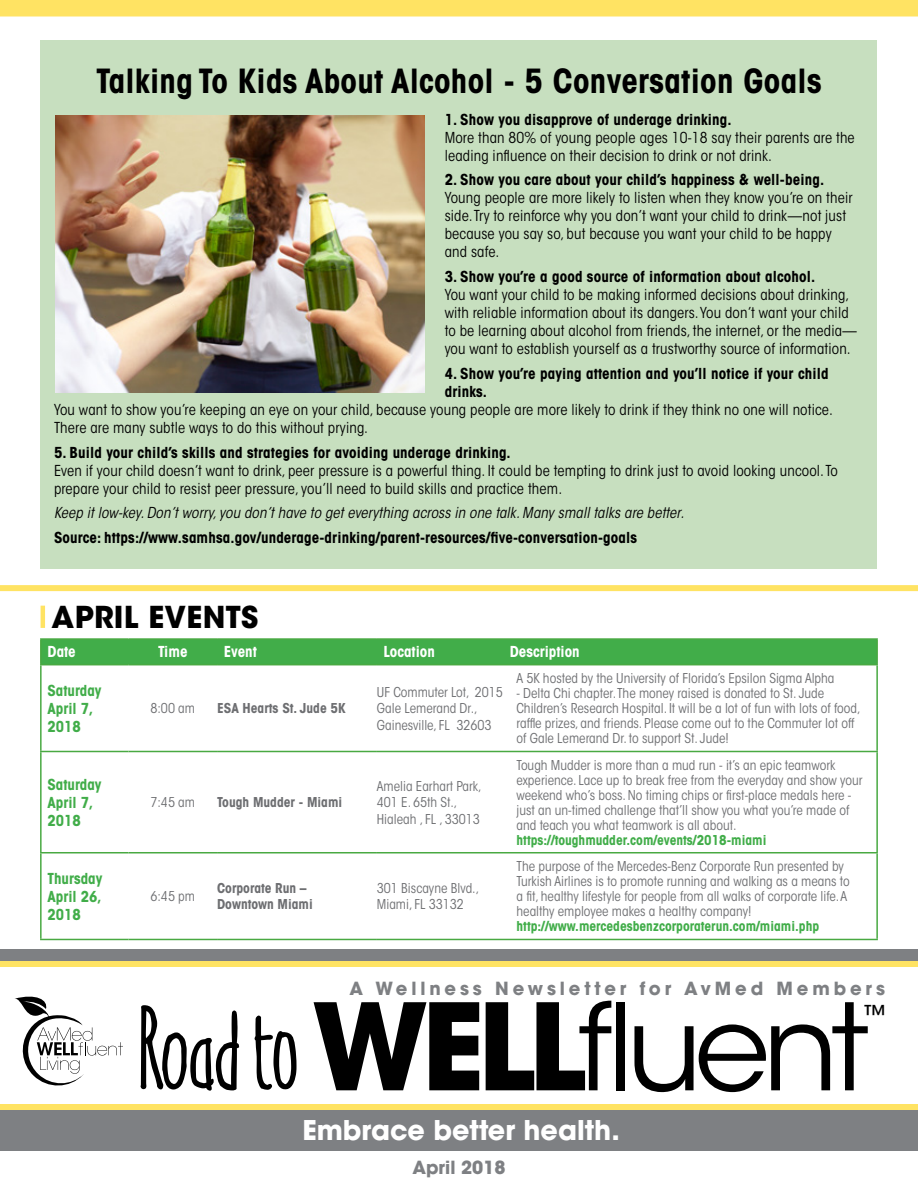
<style>
.page{position:relative;width:918px;height:1188px;background:#fff}
.page>*{position:absolute;margin:0;border:0;box-sizing:border-box;transform-origin:0 0}
.t1{font:109.5px "Amatic Mod Bold ON Ept TWO";color:#000}
.t2{font:700 condensed 33px "ITC Avant Garde Std";letter-spacing:.01em;color:#000}
.t3{font:700 30px "ITC Avant Garde Std";letter-spacing:.01em;color:#000}
.t4{font:700 27px "ITC Avant Garde Std";color:#fff}
.t5{font:500 23.1px "ITC Avant Garde Std";color:#000}
.t6{font:700 18px "ITC Avant Garde Std";letter-spacing:.215em;color:#7e8083}
.t7{font:700 18px "ITC Avant Garde Std";color:#7e8083}
.t8{font:condensed 15px/18px "ITC Avant Garde Std";letter-spacing:.01em;color:#000}
.t9{font:700 condensed 15px/18px "ITC Avant Garde Std";letter-spacing:.01em;color:#000}
.t10{font:italic condensed 15px "ITC Avant Garde Std";letter-spacing:.01em;color:#000}
.t11{font:700 condensed 15px/18px "ITC Avant Garde Std";color:#41ad49}
.t12{font:700 condensed 15px "ITC Avant Garde Std";color:#fff}
.t13{font:condensed 13.5px/15px "ITC Avant Garde Std";color:#6d6e71}
.t14{font:700 condensed 13.5px "ITC Avant Garde Std";color:#41ad49}
.t15{font:700 condensed 13.5px/16.5px "ITC Avant Garde Std";color:#6d6e71}
.s1{font-family:"ITC Avant Garde Std";font-weight:700;font-size:119.1px}
.s2{font-family:"ITC Avant Garde Std";font-size:119.1px}
</style>
<div class="page">
<div style="left:0;top:0;width:918px;height:16px;background:#ffe363"></div>
<div style="left:0;top:585px;width:918px;height:6px;background:#ffe363"></div>
<hr style="left:41px;top:606px;width:4px;height:22px;background:#ffe363">
<div style="left:42px;top:640px;width:834px;height:24px;background:#41ad49"></div>
<hr style="left:40px;top:638px;width:89px;height:2px;background:#49a942">
<hr style="left:40px;top:640px;width:2px;height:24px;background:#49a942">
<hr style="left:129px;top:638px;width:88px;height:2px;background:#49a942">
<hr style="left:217px;top:638px;width:160px;height:2px;background:#49a942">
<hr style="left:377px;top:638px;width:126px;height:2px;background:#49a942">
<hr style="left:503px;top:638px;width:375px;height:2px;background:#49a942">
<hr style="left:876px;top:640px;width:2px;height:24px;background:#49a942">
<hr style="left:40px;top:664px;width:89px;height:1px;background:#49a942">
<hr style="left:40px;top:665px;width:2px;height:86px;background:#49a942">
<hr style="left:129px;top:664px;width:88px;height:1px;background:#49a942">
<hr style="left:217px;top:664px;width:160px;height:1px;background:#49a942">
<hr style="left:377px;top:664px;width:126px;height:1px;background:#49a942">
<hr style="left:503px;top:664px;width:375px;height:1px;background:#49a942">
<hr style="left:876px;top:665px;width:2px;height:86px;background:#49a942">
<hr style="left:40px;top:751px;width:89px;height:1px;background:#49a942">
<hr style="left:40px;top:752px;width:2px;height:100px;background:#49a942">
<hr style="left:129px;top:751px;width:88px;height:1px;background:#49a942">
<hr style="left:217px;top:751px;width:160px;height:1px;background:#49a942">
<hr style="left:377px;top:751px;width:126px;height:1px;background:#49a942">
<hr style="left:503px;top:751px;width:375px;height:1px;background:#49a942">
<hr style="left:876px;top:752px;width:2px;height:100px;background:#49a942">
<hr style="left:40px;top:852px;width:89px;height:1px;background:#49a942">
<hr style="left:40px;top:853px;width:2px;height:86px;background:#49a942">
<hr style="left:129px;top:852px;width:88px;height:1px;background:#49a942">
<hr style="left:217px;top:852px;width:160px;height:1px;background:#49a942">
<hr style="left:377px;top:852px;width:126px;height:1px;background:#49a942">
<hr style="left:503px;top:852px;width:375px;height:1px;background:#49a942">
<hr style="left:876px;top:853px;width:2px;height:86px;background:#49a942">
<hr style="left:40px;top:939px;width:89px;height:1px;background:#49a942">
<hr style="left:129px;top:939px;width:88px;height:1px;background:#49a942">
<hr style="left:217px;top:939px;width:160px;height:1px;background:#49a942">
<hr style="left:377px;top:939px;width:126px;height:1px;background:#49a942">
<hr style="left:503px;top:939px;width:375px;height:1px;background:#49a942">
<div style="left:0;top:956px;width:918px;height:11px;background:#ffe363"></div>
<div style="left:0;top:949px;width:918px;height:12px;background:#7e8083"></div>
<svg style="left:15px;top:997px;width:108px;height:89px"></svg>
<div style="left:0;top:1104px;width:918px;height:40px;background:#ffe363"></div>
<div style="left:0;top:1110px;width:918px;height:40px;background:#7e8083"></div>
<div style="left:40px;top:40px;width:838px;height:529px;background:#c7dfbf"></div>
<img style="left:56px;top:116px;width:368px;height:276px">
<h2 class="t2" style="left:96px;top:60px;width:727px">Talking To Kids About Alcohol - 5 Conversation Goals</h2>
<p class="t9" style="left:445px;top:110px;width:289px">1. Show you disapprove of underage drinking.</p>
<p class="t8" style="left:445px;top:128px;width:412px">More than 80% of young people ages 10-18 say their parents are the leading influence on their decision to drink or not drink.</p>
<p class="t9" style="left:445px;top:171px;width:381px">2. Show you care about your child’s happiness &amp; well-being.</p>
<p class="t8" style="left:445px;top:189px;width:409px">Young people are more likely to listen when they know you’re on their side. Try to reinforce why you don’t want your child to drink—not just because you say so, but because you want your child to be happy and safe.</p>
<p class="t9" style="left:445px;top:268px;width:372px">3. Show you’re a good source of information about alcohol.</p>
<p class="t8" style="left:445px;top:286px;width:414px">You want your child to be making informed decisions about drinking, with reliable information about its dangers. You don’t want your child to be learning about alcohol from friends, the internet, or the media— you want to establish yourself as a trustworthy source of information.</p>
<p class="t9" style="left:445px;top:364px;width:385px">4. Show you’re paying attention and you’ll notice if your child drinks.</p>
<p class="t8" style="left:54px;top:401px;width:780px">You want to show you’re keeping an eye on your child, because young people are more likely to drink if they think no one will notice.<br>There are many subtle ways to do this without prying.</p>
<p class="t9" style="left:54px;top:443px;width:458px">5. Build your child’s skills and strategies for avoiding underage drinking.</p>
<p class="t8" style="left:54px;top:461px;width:785px">Even if your child doesn’t want to drink, peer pressure is a powerful thing. It could be tempting to drink just to avoid looking uncool. To prepare your child to resist peer pressure, you’ll need to build skills and practice them.</p>
<p class="t10" style="left:54px;top:504px;width:632px">Keep it low-key. Don’t worry, you don’t have to get everything across in one talk. Many small talks are better.</p>
<p class="t9" style="left:54px;top:529px;width:585px">Source: https://www.samhsa.gov/underage-drinking/parent-resources/five-conversation-goals</p>
<h3 class="t3" style="left:52px;top:597px;width:208px">APRIL EVENTS</h3>
<p class="t12" style="left:48px;top:642px;width:30px">Date</p>
<p class="t12" style="left:158px;top:642px;width:31px">Time</p>
<p class="t12" style="left:224px;top:642px;width:35px">Event</p>
<p class="t12" style="left:384px;top:642px;width:53px">Location</p>
<p class="t12" style="left:510px;top:642px;width:71px">Description</p>
<p class="t11" style="left:48px;top:681px;width:55px">Saturday<br>April 7,<br>2018</p>
<p class="t13" style="left:517px;top:671px;width:320px">A 5K hosted by the University of Florida’s Epsilon Sigma Alpha</p>
<p class="t13" style="left:517px;top:686px;width:346px">- Delta Chi chapter. The money raised is donated to St. Jude Children’s Research Hospital. It will be a lot of fun with lots of food, raffle prizes, and friends. Please come out to the Commuter lot off of Gale Lemerand Dr. to support St. Jude!</p>
<p class="t13" style="left:377px;top:684px;width:127px;line-height:16.5px">UF Commuter Lot, 2015<br>Gale Lemerand Dr.,<br>Gainesville, FL 32603</p>
<p class="t13" style="left:150px;top:701px;width:46px">8:00 am</p>
<p class="t15" style="left:217px;top:700px;width:130px">ESA Hearts St. Jude 5K</p>
<p class="t11" style="left:48px;top:775px;width:55px">Saturday<br>April 7,<br>2018</p>
<p class="t11" style="left:48px;top:869px;width:56px;text-align:justify">Thursday April 26, 2018</p>
<p class="t13" style="left:150px;top:795px;width:46px">7:45 am</p>
<p class="t15" style="left:217px;top:794px;width:127px">Tough Mudder - Miami</p>
<p class="t13" style="left:377px;top:778px;width:106px;line-height:16.5px">Amelia Earhart Park,<br>401 E. 65th St.,<br>Hialeah , FL , 33013</p>
<p class="t13" style="left:150px;top:889px;width:46px">6:45 pm</p>
<p class="t15" style="left:217px;top:880px;width:97px">Corporate Run –<br>Downtown Miami</p>
<p class="t13" style="left:377px;top:880px;width:104px;line-height:16.5px">301 Biscayne Blvd.,<br>Miami, FL 33132</p>
<p class="t13" style="left:517px;top:757px;width:348px">Tough Mudder is more than a mud run - it’s an epic teamwork experience. Lace up to break free from the everyday and show your weekend who’s boss. No timing chips or first-place medals here - just an un-timed challenge that’ll show you what you’re made of and teach you what teamwork is all about.</p>
<p class="t14" style="left:517px;top:831px;width:251px">https://toughmudder.com/events/2018-miami</p>
<p class="t13" style="left:517px;top:859px;width:335px">The purpose of the Mercedes-Benz Corporate Run presented by Turkish Airlines is to promote running and walking as a means to a fit, healthy lifestyle for people from all walks of corporate life. A healthy employee makes a healthy company!</p>
<p class="t14" style="left:517px;top:918px;width:304px">http://www.mercedesbenzcorporaterun.com/miami.php</p>
<p class="t6" style="left:349px;top:976px;width:537px">A Wellness Newsletter for AvMed Members</p>
<h1 class="t1" style="left:136px;top:978px;width:734px">Road to <span class="s1">WELL</span><span class="s2">fluent</span></h1>
<h3 class="t5" style="left:864px;top:1000px;width:24px">™</h3>
<h3 class="t4" style="left:302px;top:1113px;width:319px">Embrace better health.</h3>
<p class="t7" style="left:412px;top:1156px;width:95px">April 2018</p>
</div>
